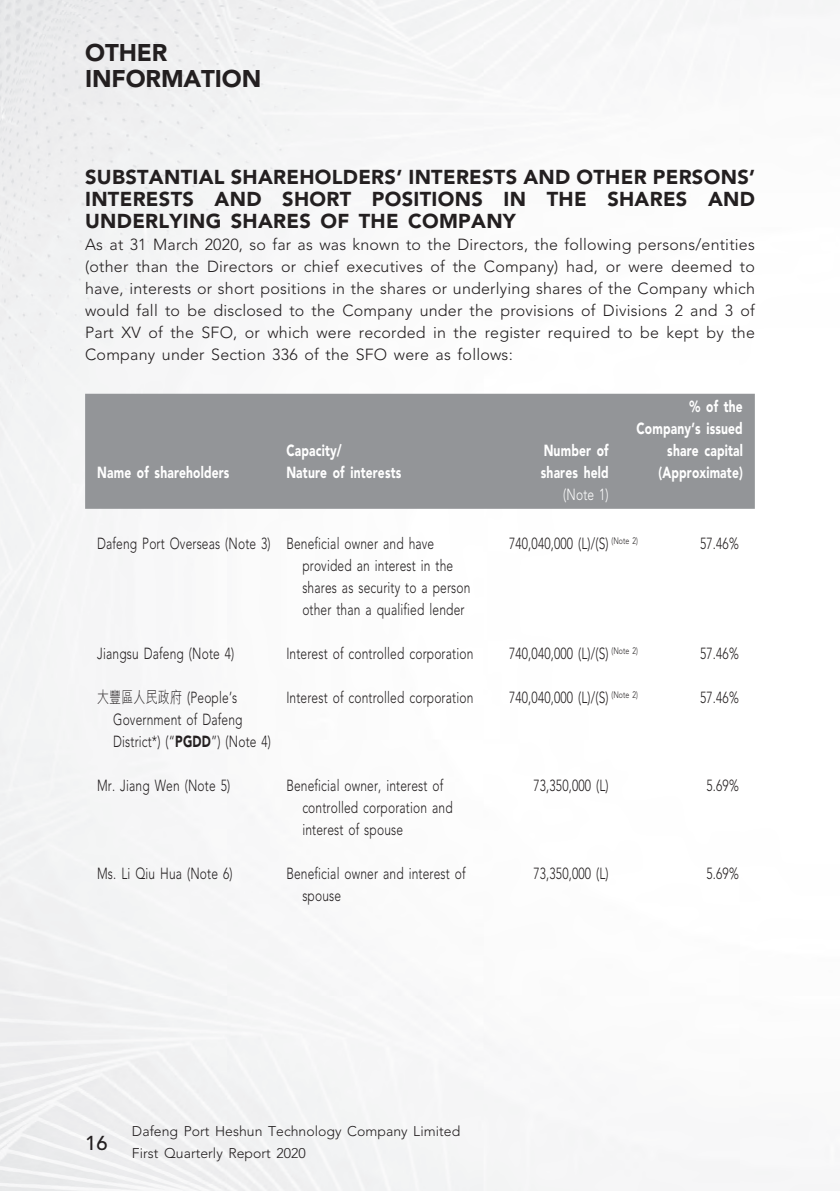
<style>
.page{position:relative;width:840px;height:1191px;background:#fff}
.page>*{position:absolute;margin:0;border:0;box-sizing:border-box;transform-origin:0 0}
.t1{font:900 24px/26px "Avenir LT Std";letter-spacing:-.005em;color:#231f20}
._03_H1{font:900 20px/22px "Avenir LT Std";letter-spacing:.015em;color:#231f20;text-align:justify}
.t2{font:500 20px "Avenir LT Std";color:#231f20}
._01_Body_Text{font:300 16px/22px "Avenir LT Std";letter-spacing:.015em;color:#231f20;text-align:justify}
._15_Table_Stub{font:300 16px/22px "Avenir LT Std";letter-spacing:.015em;color:#231f20;scale:.75 1}
._01_Body_Text-2{font:300 16px "Avenir LT Std";letter-spacing:.015em;color:#231f20;scale:.75 1}
._01_Body_Text-3{font:900 16px/22px "Avenir LT Std";letter-spacing:.015em;color:#fff;scale:.75 1}
._15_Table_Stub-2{font:900 16px "Avenir LT Std";letter-spacing:.015em;color:#fff;scale:.75 1}
._01_Body_Text-4{font:300 16px "Avenir LT Std";color:#fff;scale:.75 1}
.t3{font:300 14px/22px "Avenir LT Std";letter-spacing:.005em;color:#231f20}
._11_P0{font:300 9.4px "Avenir LT Std";letter-spacing:.015em;color:#231f20;scale:.75 1}
.s1{font-family:"M Hei HK"}
.s2{font-weight:900}
</style>
<div class="page">
<div style="left:85px;top:394px;width:669px;height:115px;background:#939598"></div>
<h1 class="t1" style="left:85px;top:40px;width:178px">OTHER<br>INFORMATION</h1>
<p class="_03_H1" style="left:85px;top:166px;width:671px">SUBSTANTIAL SHAREHOLDERS’ INTERESTS AND OTHER PERSONS’ INTERESTS AND SHORT POSITIONS IN THE SHARES AND UNDERLYING SHARES OF THE COMPANY</p>
<p class="_01_Body_Text" style="left:85px;top:233px;width:671px">As at 31 March 2020, so far as was known to the Directors, the following persons/entities (other than the Directors or chief executives of the Company) had, or were deemed to have, interests or short positions in the shares or underlying shares of the Company which would fall to be disclosed to the Company under the provisions of Divisions 2 and 3 of Part XV of the SFO, or which were recorded in the register required to be kept by the Company under Section 336 of the SFO were as follows:</p>
<p class="_15_Table_Stub-2" style="left:97px;top:462px;width:178px">Name of shareholders</p>
<p class="_01_Body_Text-3" style="left:286px;top:439px;width:155px">Capacity/<br>Nature of interests</p>
<p class="_01_Body_Text-3" style="left:540px;top:439px;width:92px">Number of shares held</p>
<p class="_01_Body_Text-4" style="left:563px;top:485px;width:62px">(Note 1)</p>
<p class="_01_Body_Text-3" style="left:636px;top:395px;width:143px;text-align:right">% of the<br>Company’s issued share capital (Approximate)</p>
<p class="_15_Table_Stub" style="left:97px;top:532px;width:233px">Dafeng Port Overseas (Note 3)</p>
<p class="_15_Table_Stub" style="left:302px;top:532px;width:225px;text-indent:-16px">Beneficial owner and have provided an interest in the shares as security to a person other than a qualified lender</p>
<p class="_01_Body_Text-2" style="left:509px;top:534px;width:134px">740,040,000 (L)/(S)</p>
<p class="_11_P0" style="left:611px;top:535px;width:37px">(Note 2)</p>
<p class="_01_Body_Text-2" style="left:699px;top:534px;width:53px">57.46%</p>
<p class="_15_Table_Stub" style="left:97px;top:642px;width:184px">Jiangsu Dafeng (Note 4)</p>
<p class="_15_Table_Stub" style="left:286px;top:642px;width:251px">Interest of controlled corporation</p>
<p class="_01_Body_Text-2" style="left:509px;top:644px;width:134px">740,040,000 (L)/(S)</p>
<p class="_11_P0" style="left:611px;top:645px;width:37px">(Note 2)</p>
<p class="_01_Body_Text-2" style="left:699px;top:644px;width:53px">57.46%</p>
<p class="_15_Table_Stub" style="left:113px;top:686px;width:212px;text-indent:-16px"><span class="s1">大豐區人民政府</span> (People’s<br>Government of Dafeng<br>District*) (“<span class="s2">PGDD</span>”) (Note 4)</p>
<p class="_15_Table_Stub" style="left:286px;top:686px;width:251px">Interest of controlled corporation</p>
<p class="_01_Body_Text-2" style="left:509px;top:688px;width:134px">740,040,000 (L)/(S)</p>
<p class="_11_P0" style="left:611px;top:689px;width:37px">(Note 2)</p>
<p class="_01_Body_Text-2" style="left:699px;top:688px;width:53px">57.46%</p>
<p class="_15_Table_Stub" style="left:97px;top:774px;width:179px">Mr. Jiang Wen (Note 5)</p>
<p class="_15_Table_Stub" style="left:302px;top:774px;width:202px;text-indent:-16px">Beneficial owner, interest of controlled corporation and interest of spouse</p>
<p class="_01_Body_Text-2" style="left:533px;top:776px;width:102px">73,350,000 (L)</p>
<p class="_01_Body_Text-2" style="left:706px;top:776px;width:44px">5.69%</p>
<p class="_15_Table_Stub" style="left:97px;top:862px;width:182px">Ms. Li Qiu Hua (Note 6)</p>
<p class="_15_Table_Stub" style="left:302px;top:862px;width:219px;text-indent:-16px">Beneficial owner and interest of spouse</p>
<p class="_01_Body_Text-2" style="left:533px;top:864px;width:102px">73,350,000 (L)</p>
<p class="_01_Body_Text-2" style="left:706px;top:864px;width:44px">5.69%</p>
<p class="t2" style="left:85px;top:1131px;width:24px">16</p>
<p class="t3" style="left:132px;top:1120px;width:329px">Dafeng Port Heshun Technology Company Limited<br>First Quarterly Report 2020</p>
</div>
